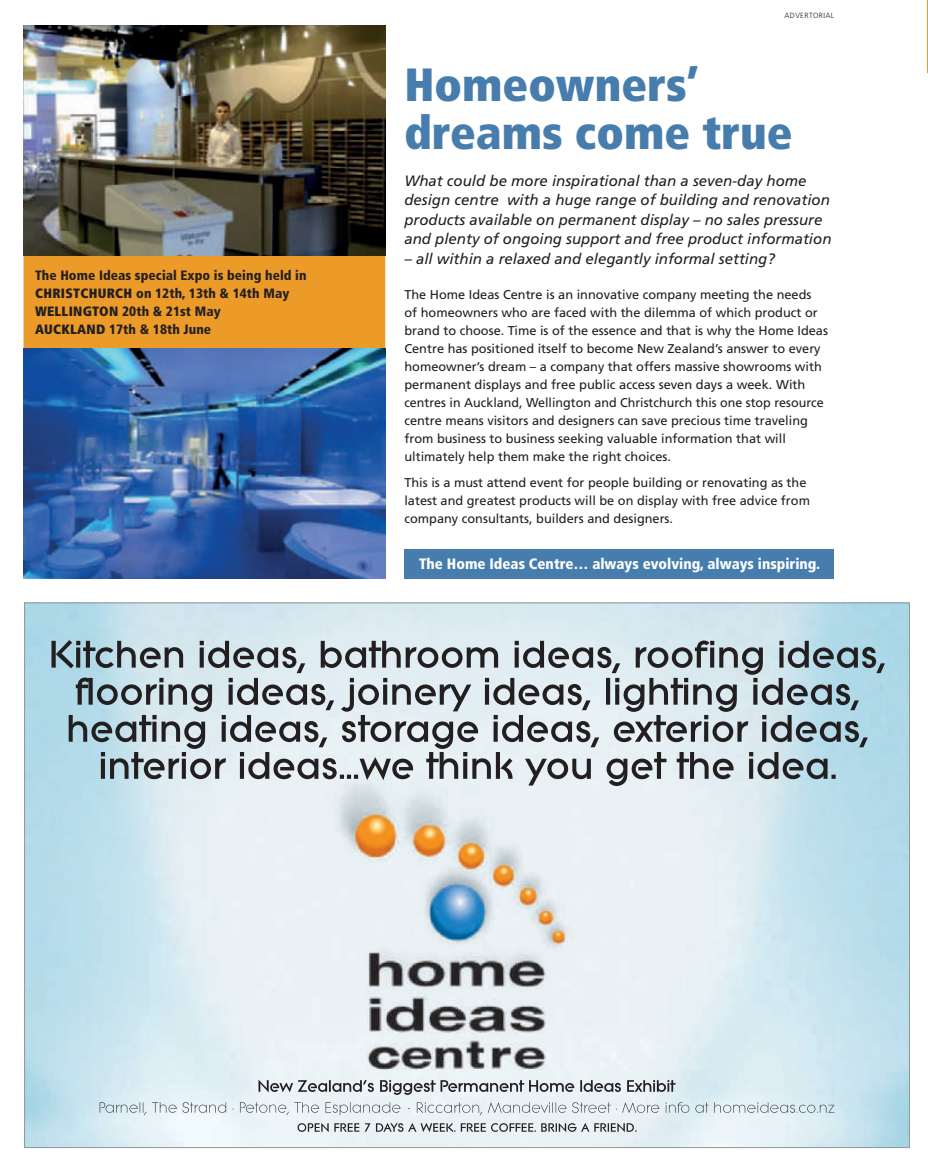
<style>
.page{position:relative;width:928px;height:1169px;background:#fff}
.page>*{position:absolute;margin:0;border:0;box-sizing:border-box;transform-origin:0 0}
.t1{font:900 condensed 46.5px/48px "Frutiger";color:#477dad}
.t2{font:italic 15px/19.5px "Frutiger";color:#231f20}
.t3{font:900 condensed 15px "Frutiger";color:#fff}
.t4{font:900 condensed 13.5px/18px "Frutiger";letter-spacing:.005em;color:#231f20}
.t5{font:12.75px/18px "Frutiger";color:#231f20}
.t6{font:300 7.5px "Frutiger";letter-spacing:.05em;color:#231f20}
.s1{font-style:inherit}
</style>
<div class="page">
<hr style="left:927px;top:0;width:1px;height:72px;background:#ec9b29">
<div style="left:25px;top:257px;width:358px;height:90px;background:#ec9b29"></div>
<div style="left:24px;top:255px;width:361px;height:94px;border:3px solid #ec9b29"></div>
<img style="left:26px;top:604px;width:881px;height:542px">
<svg style="left:297px;top:1122px;width:339px;height:10px;background:#b1b5b8"></svg>
<svg style="left:100px;top:1102px;width:300px;height:13px;background:#d4dce0"></svg>
<svg style="left:416px;top:1102px;width:418px;height:13px;background:#d2dbdf"></svg>
<svg style="left:258px;top:1079px;width:417px;height:16px;background:#b7bbbe"></svg>
<svg style="left:51px;top:640px;width:833px;height:146px;background:#acbabf"></svg>
<img style="left:24px;top:26px;width:361px;height:229px">
<img style="left:24px;top:349px;width:361px;height:229px">
<div style="left:404px;top:549px;width:430px;height:29px;background:#477dad"></div>
<p class="t4" style="left:35px;top:268px;width:273px">The Home Ideas special Expo is being held in<br><span class="s1">CHRISTCHURCH</span> on 12th, 13th &amp; 14th May<br><span class="s1">WELLINGTON</span> 20th &amp; 21st May<br><span class="s1">AUCKLAND</span> 17th &amp; 18th June</p>
<p class="t6" style="left:784px;top:12px;width:51px">ADVERTORIAL</p>
<h1 class="t1" style="left:404px;top:64px;width:390px">Homeowners’ dreams come true</h1>
<p class="t2" style="left:404px;top:172px;width:428px">What could be more inspirational than a seven-day home design centre with a huge range of building and renovation products available on permanent display – no sales pressure and plenty of ongoing support and free product information</p>
<p class="t2" style="left:404px;top:250px;width:372px">– all within a relaxed and elegantly informal setting?</p>
<p class="t5" style="left:404px;top:286px;width:425px">The Home Ideas Centre is an innovative company meeting the needs<br>of homeowners who are faced with the dilemma of which product or brand to choose. Time is of the essence and that is why the Home Ideas Centre has positioned itself to become New Zealand’s answer to every homeowner’s dream – a company that offers massive showrooms with permanent displays and free public access seven days a week. With centres in Auckland, Wellington and Christchurch this one stop resource centre means visitors and designers can save precious time traveling from business to business seeking valuable information that will ultimately help them make the right choices.</p>
<p class="t5" style="left:404px;top:475px;width:407px">This is a must attend event for people building or renovating as the latest and greatest products will be on display with free advice from company consultants, builders and designers.</p>
<p class="t3" style="left:419px;top:558px;width:402px">The Home Ideas Centre… always evolving, always inspiring.</p>
</div>
